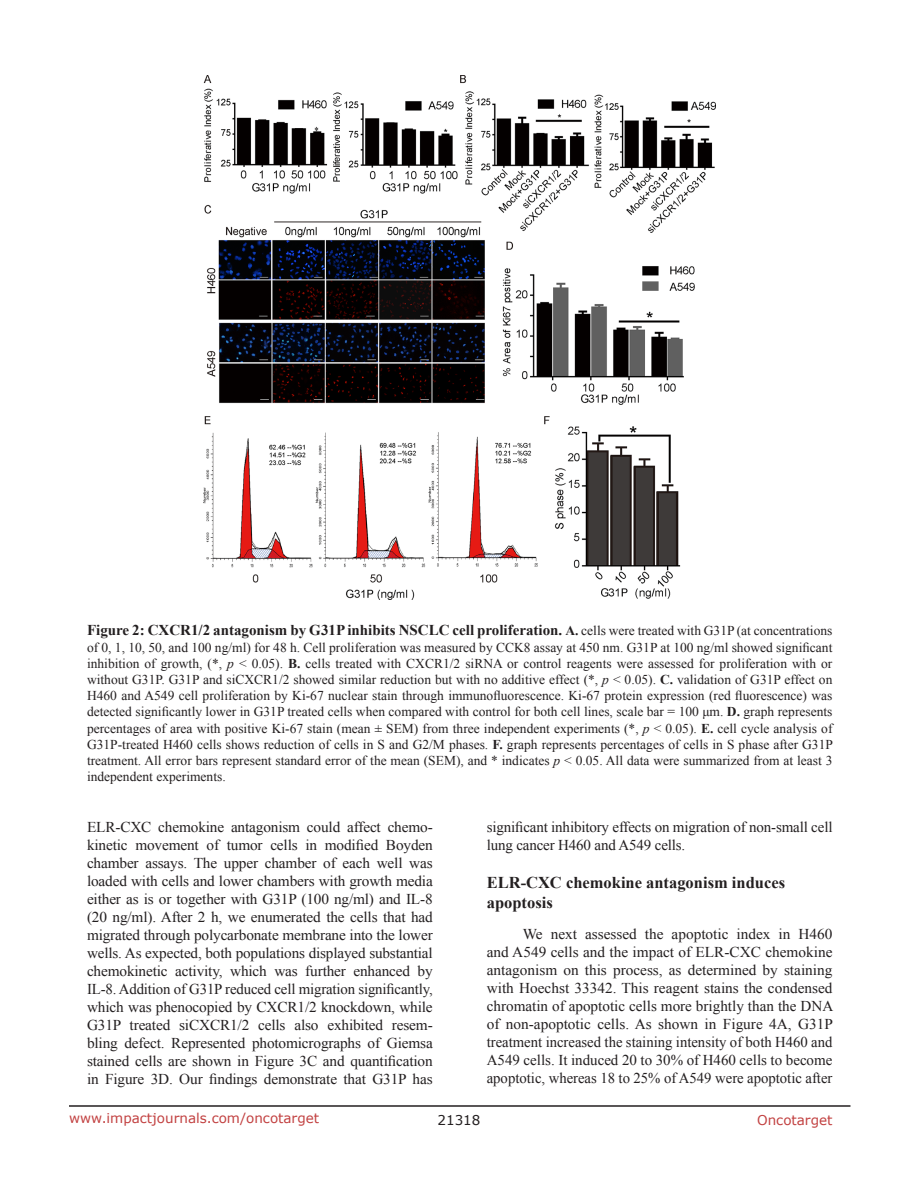
<style>
.page{position:relative;width:918px;height:1188px;background:#fff}
.page>*{position:absolute;margin:0;border:0;box-sizing:border-box;transform-origin:0 0}
.SubHeading{font:700 16.5px/19.8px "Times New Roman";color:#231f20}
.BodyText{font:15px/18px "Times New Roman";letter-spacing:-.01em;color:#231f20;text-align:justify}
.FigureText{font:700 15px "Times New Roman";color:#231f20}
.FigureText-2{font:13.5px/16.2px "Times New Roman";color:#231f20;text-align:justify}
.t1{font:13.5px "Verdana";color:#c24141}
.t2{font:13.5px "Verdana";color:#231f20}
.s1{font-size:13.5px}
.s2{font-weight:400;font-size:13.5px}
.s3{font-style:italic}
.s4{font-weight:700}
</style>
<div class="page">
<hr style="left:69px;top:1105px;width:781px;height:2px;background:#231f20">
<img style="left:204px;top:75px;width:512px;height:524px">
<p class="FigureText" style="left:87px;top:620px;width:747px">Figure 2: CXCR1/2 antagonism by G31P inhibits NSCLC cell proliferation. <span class="s1">A.</span> <span class="s2">cells were treated with G31P (at concentrations</span></p>
<p class="FigureText-2" style="left:87px;top:639px;width:747px">of 0, 1, 10, 50, and 100 ng/ml) for 48 h. Cell proliferation was measured by CCK8 assay at 450 nm. G31P at 100 ng/ml showed significant inhibition of growth, (*, <span class="s3">p</span> &lt; 0.05). <span class="s4">B.</span> cells treated with CXCR1/2 siRNA or control reagents were assessed for proliferation with or without G31P. G31P and siCXCR1/2 showed similar reduction but with no additive effect (*, <span class="s3">p</span> &lt; 0.05). <span class="s4">C.</span> validation of G31P effect on H460 and A549 cell proliferation by Ki-67 nuclear stain through immunofluorescence. Ki-67 protein expression (red fluorescence) was detected significantly lower in G31P treated cells when compared with control for both cell lines, scale bar = 100 μm. <span class="s4">D.</span> graph represents percentages of area with positive Ki-67 stain (mean ± SEM) from three independent experiments (*, <span class="s3">p</span> &lt; 0.05). <span class="s4">E.</span> cell cycle analysis of G31P-treated H460 cells shows reduction of cells in S and G2/M phases. <span class="s4">F.</span> graph represents percentages of cells in S phase after G31P treatment. All error bars represent standard error of the mean (SEM), and * indicates <span class="s3">p</span> &lt; 0.05. All data were summarized from at least 3 independent experiments.</p>
<p class="BodyText" style="left:87px;top:818px;width:347px">ELR-CXC chemokine antagonism could affect chemo&shy;kinetic movement of tumor cells in modified Boyden chamber assays. The upper chamber of each well was loaded with cells and lower chambers with growth media either as is or together with G31P (100 ng/ml) and IL-8 (20 ng/ml). After 2 h, we enumerated the cells that had migrated through polycarbonate membrane into the lower wells. As expected, both populations displayed substantial chemokinetic activity, which was further enhanced by IL-8. Addition of G31P reduced cell migration significantly, which was phenocopied by CXCR1/2 knockdown, while G31P treated siCXCR1/2 cells also exhibited resem&shy;bling defect. Represented photomicrographs of Giemsa stained cells are shown in Figure 3C and quantification in Figure 3D. Our findings demonstrate that G31P has</p>
<p class="BodyText" style="left:487px;top:818px;width:347px">significant inhibitory effects on migration of non-small cell lung cancer H460 and A549 cells.</p>
<p class="SubHeading" style="left:487px;top:872px;width:300px">ELR-CXC chemokine antagonism induces apoptosis</p>
<p class="BodyText" style="left:487px;top:925px;width:348px;text-indent:36px">We next assessed the apoptotic index in H460 and A549 cells and the impact of ELR-CXC chemokine antagonism on this process, as determined by staining with Hoechst 33342. This reagent stains the condensed chromatin of apoptotic cells more brightly than the DNA of non-apoptotic cells. As shown in Figure 4A, G31P treatment increased the staining intensity of both H460 and A549 cells. It induced 20 to 30% of H460 cells to become apoptotic, whereas 18 to 25% of A549 were apoptotic after</p>
<p class="t1" style="left:69px;top:1109px;width:252px">www.impactjournals.com/oncotarget</p>
<p class="t2" style="left:438px;top:1111px;width:44px">21318</p>
<p class="t1" style="left:757px;top:1111px;width:77px">Oncotarget</p>
</div>
